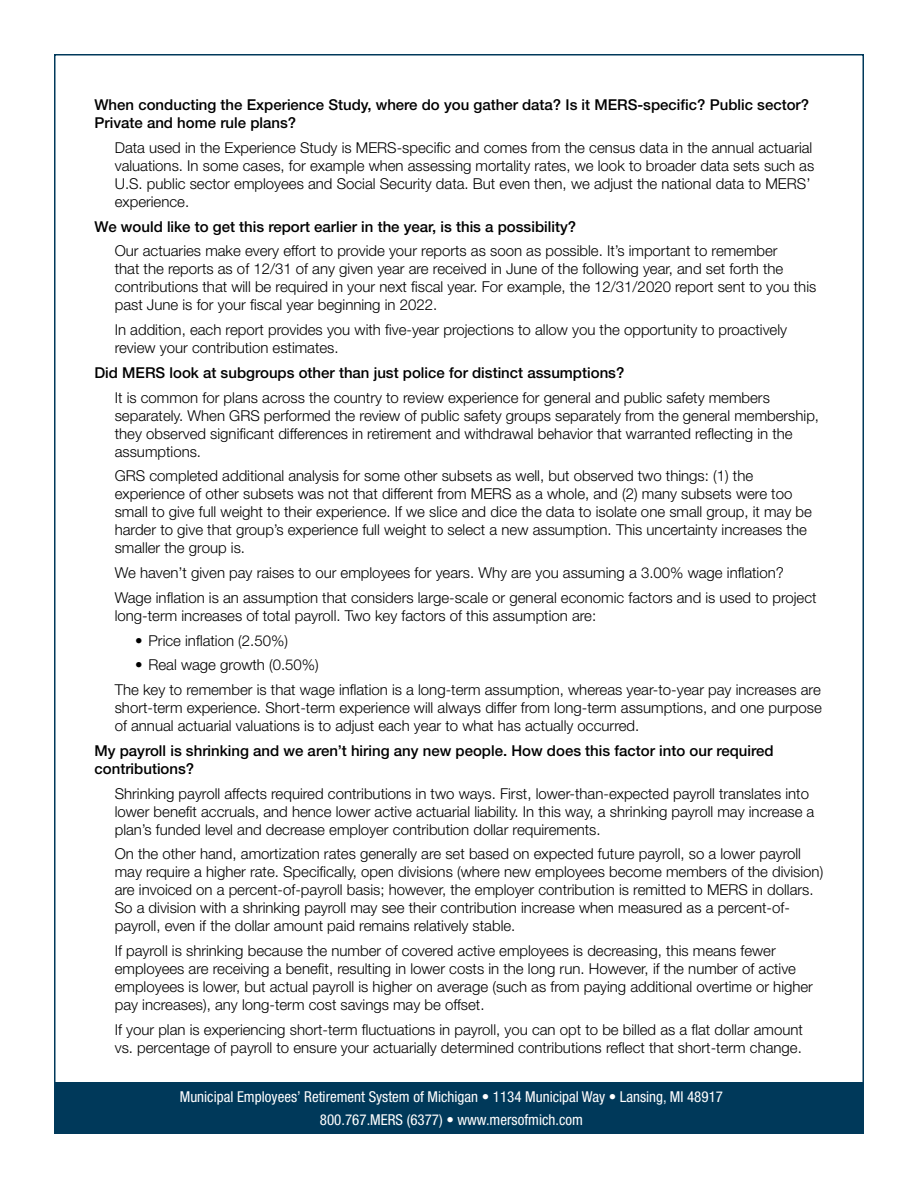
<style>
.page{position:relative;width:918px;height:1188px;background:#fff}
.page>*{position:absolute;margin:0;border:0;box-sizing:border-box;transform-origin:0 0}
.t1{font:300 15px/18px "Helvetica Neue LT Std";color:#000}
.t2{font:500 15px/18px "Helvetica Neue LT Std";color:#000}
.t3{font:condensed 15px/22.5px "Helvetica Neue LT Std";color:#fff;text-align:center}
</style>
<div class="page">
<div style="left:54px;top:1082px;width:810px;height:52px;background:#00395a"></div>
<p class="t2" style="left:94px;top:96px;width:716px">When conducting the Experience Study, where do you gather data? Is it MERS-specific? Public sector?<br>Private and home rule plans?</p>
<p class="t1" style="left:115px;top:138px;width:701px">Data used in the Experience Study is MERS-specific and comes from the census data in the annual actuarial valuations. In some cases, for example when assessing mortality rates, we look to broader data sets such as U.S. public sector employees and Social Security data. But even then, we adjust the national data to MERS’ experience.</p>
<p class="t2" style="left:94px;top:217px;width:483px">We would like to get this report earlier in the year, is this a possibility?</p>
<p class="t1" style="left:115px;top:242px;width:703px">Our actuaries make every effort to provide your reports as soon as possible. It’s important to remember<br>that the reports as of 12/31 of any given year are received in June of the following year, and set forth the contributions that will be required in your next fiscal year. For example, the 12/31/2020 report sent to you this past June is for your fiscal year beginning in 2022.</p>
<p class="t1" style="left:115px;top:320px;width:674px">In addition, each report provides you with five-year projections to allow you the opportunity to proactively review your contribution estimates.</p>
<p class="t2" style="left:94px;top:363px;width:531px">Did MERS look at subgroups other than just police for distinct assumptions?</p>
<p class="t1" style="left:115px;top:388px;width:706px">It is common for plans across the country to review experience for general and public safety members separately. When GRS performed the review of public safety groups separately from the general membership, they observed significant differences in retirement and withdrawal behavior that warranted reflecting in the assumptions.</p>
<p class="t1" style="left:115px;top:467px;width:699px">GRS completed additional analysis for some other subsets as well, but observed two things: (1) the experience of other subsets was not that different from MERS as a whole, and (2) many subsets were too small to give full weight to their experience. If we slice and dice the data to isolate one small group, it may be harder to give that group’s experience full weight to select a new assumption. This uncertainty increases the smaller the group is.</p>
<p class="t1" style="left:115px;top:560px;width:703px;line-height:24.8px">We haven’t given pay raises to our employees for years. Why are you assuming a 3.00% wage inflation?<br>Wage inflation is an assumption that considers large-scale or general economic factors and is used to project</p>
<p class="t1" style="left:115px;top:606px;width:483px">long-term increases of total payroll. Two key factors of this assumption are:</p>
<p class="t1" style="left:135px;top:631px;width:154px">• Price inflation (2.50%)</p>
<p class="t1" style="left:115px;top:652px;width:708px;line-height:24.8px;text-indent:20px">• Real wage growth (0.50%)<br>The key to remember is that wage inflation is a long-term assumption, whereas year-to-year pay increases are</p>
<p class="t1" style="left:115px;top:698px;width:709px">short-term experience. Short-term experience will always differ from long-term assumptions, and one purpose of annual actuarial valuations is to adjust each year to what has actually occurred.</p>
<p class="t2" style="left:94px;top:741px;width:681px">My payroll is shrinking and we aren’t hiring any new people. How does this factor into our required contributions?</p>
<p class="t1" style="left:115px;top:784px;width:701px">Shrinking payroll affects required contributions in two ways. First, lower-than-expected payroll translates into lower benefit accruals, and hence lower active actuarial liability. In this way, a shrinking payroll may increase a plan’s funded level and decrease employer contribution dollar requirements.</p>
<p class="t1" style="left:115px;top:845px;width:710px">On the other hand, amortization rates generally are set based on expected future payroll, so a lower payroll may require a higher rate. Specifically, open divisions (where new employees become members of the division) are invoiced on a percent-of-payroll basis; however, the employer contribution is remitted to MERS in dollars.<br>So a division with a shrinking payroll may see their contribution increase when measured as a percent-of&shy;payroll, even if the dollar amount paid remains relatively stable.</p>
<p class="t1" style="left:115px;top:941px;width:700px">If payroll is shrinking because the number of covered active employees is decreasing, this means fewer employees are receiving a benefit, resulting in lower costs in the long run. However, if the number of active employees is lower, but actual payroll is higher on average (such as from paying additional overtime or higher pay increases), any long-term cost savings may be offset.</p>
<p class="t1" style="left:115px;top:1020px;width:690px">If your plan is experiencing short-term fluctuations in payroll, you can opt to be billed as a flat dollar amount vs. percentage of payroll to ensure your actuarially determined contributions reflect that short-term change.</p>
<p class="t3" style="left:180px;top:1086px;width:545px">Municipal Employees’ Retirement System of Michigan • 1134 Municipal Way • Lansing, MI 48917<br>800.767.MERS (6377) • www.mersofmich.com</p>
</div>
